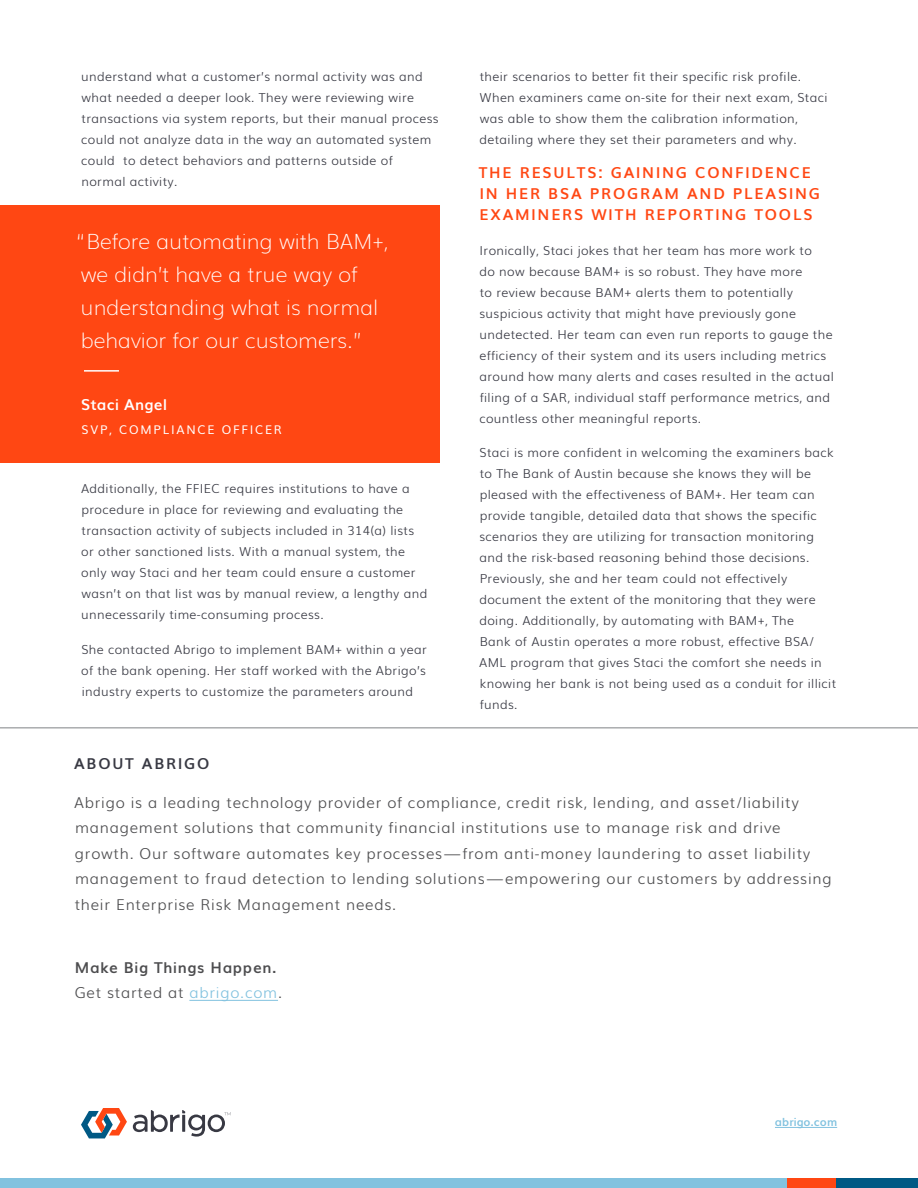
<style>
.page{position:relative;width:918px;height:1188px;background:#fff}
.page>*{position:absolute;margin:0;border:0;box-sizing:border-box;transform-origin:0 0}
.t1{font:200 21px/33px "Muli";color:#fff}
.t2{font:300 15px/25.5px "Muli";letter-spacing:.05em;color:#4d4d4f}
.t3{font:700 15px/21px "Muli";letter-spacing:.12em;color:#ff4713}
.t4{font:700 15px/25.5px "Muli";letter-spacing:.05em;color:#4d4d4f}
.t5{font:700 15px "Muli";letter-spacing:.12em;color:#383943}
.t6{font:700 15px "Muli";letter-spacing:.025em;color:#fff}
.t7{font:300 12.3px/21px "Muli";letter-spacing:.03em;color:#383943}
.t8{font:12px "Muli";letter-spacing:.15em;color:#fff}
.t9{font:700 11.25px "Muli";letter-spacing:.01em;color:#82c2df}
.s1{font-weight:300}
.s2{font-weight:300;color:#82c2df}
</style>
<div class="page">
<div style="left:0;top:1179px;width:815px;height:9px;background:#82c2df"></div>
<div style="left:787px;top:1179px;width:131px;height:9px;background:#ff4713"></div>
<div style="left:836px;top:1179px;width:82px;height:9px;background:#005984"></div>
<svg style="left:81px;top:1108px;width:46px;height:30px"></svg>
<svg style="left:133px;top:1110px;width:98px;height:27px"></svg>
<hr style="left:775px;top:1127px;width:62px;height:1px;background:#82c2df">
<div style="left:0;top:206px;width:440px;height:257px;background:#ff4713"></div>
<hr style="left:84px;top:370px;width:35px;height:2px;background:#fff">
<hr style="left:0;top:728px;width:918px;height:1px;background:#808285">
<hr style="left:189px;top:1000px;width:89px;height:1px;background:#82c2df">
<p class="t7" style="left:81px;top:65px;width:359px">understand what a customer’s normal activity was and what needed a deeper look. They were reviewing wire transactions via system reports, but their manual process could not analyze data in the way an automated system could to detect behaviors and patterns outside of normal activity.</p>
<h1 class="t1" style="left:76px;top:224px;width:314px">“Before automating with BAM+, we didn’t have a true way of understanding what is normal behavior for our customers.”</h1>
<p class="t6" style="left:81px;top:392px;width:87px">Staci Angel</p>
<p class="t8" style="left:81px;top:419px;width:202px">SVP, COMPLIANCE OFFICER</p>
<p class="t7" style="left:81px;top:477px;width:348px">Additionally, the FFIEC requires institutions to have a procedure in place for reviewing and evaluating the transaction activity of subjects included in 314(a) lists or other sanctioned lists. With a manual system, the only way Staci and her team could ensure a customer wasn’t on that list was by manual review, a lengthy and unnecessarily time-consuming process.</p>
<p class="t7" style="left:81px;top:638px;width:347px;text-align:justify">She contacted Abrigo to implement BAM+ within a year of the bank opening. Her staff worked with the Abrigo’s industry experts to customize the parameters around</p>
<p class="t7" style="left:479px;top:65px;width:350px">their scenarios to better fit their specific risk profile.<br>When examiners came on-site for their next exam, Staci was able to show them the calibration information, detailing where they set their parameters and why.</p>
<p class="t3" style="left:479px;top:161px;width:343px">THE RESULTS: GAINING CONFIDENCE<br>IN HER BSA PROGRAM AND PLEASING<br>EXAMINERS WITH REPORTING TOOLS</p>
<p class="t7" style="left:479px;top:239px;width:356px">Ironically, Staci jokes that her team has more work to<br>do now because BAM+ is so robust. They have more<br>to review because BAM+ alerts them to potentially suspicious activity that might have previously gone undetected. Her team can even run reports to gauge the efficiency of their system and its users including metrics around how many alerts and cases resulted in the actual filing of a SAR, individual staff performance metrics, and countless other meaningful reports.</p>
<p class="t7" style="left:479px;top:441px;width:358px">Staci is more confident in welcoming the examiners back to The Bank of Austin because she knows they will be pleased with the effectiveness of BAM+. Her team can provide tangible, detailed data that shows the specific scenarios they are utilizing for transaction monitoring and the risk-based reasoning behind those decisions.<br>Previously, she and her team could not effectively document the extent of the monitoring that they were doing. Additionally, by automating with BAM+, The<br>Bank of Austin operates a more robust, effective BSA/ AML program that gives Staci the comfort she needs in knowing her bank is not being used as a conduit for illicit funds.</p>
<p class="t5" style="left:74px;top:751px;width:137px">ABOUT ABRIGO</p>
<p class="t2" style="left:74px;top:788px;width:759px">Abrigo is a leading technology provider of compliance, credit risk, lending, and asset/liability management solutions that community financial institutions use to manage risk and drive growth. Our software automates key processes—from anti-money laundering to asset liability management to fraud detection to lending solutions—empowering our customers by addressing their Enterprise Risk Management needs.</p>
<p class="t4" style="left:75px;top:953px;width:209px">Make Big Things Happen.<br><span class="s1">Get started at</span> <span class="s2">abrigo.com</span><span class="s1">.</span></p>
<p class="t9" style="left:775px;top:1113px;width:64px">abrigo.com</p>
</div>
